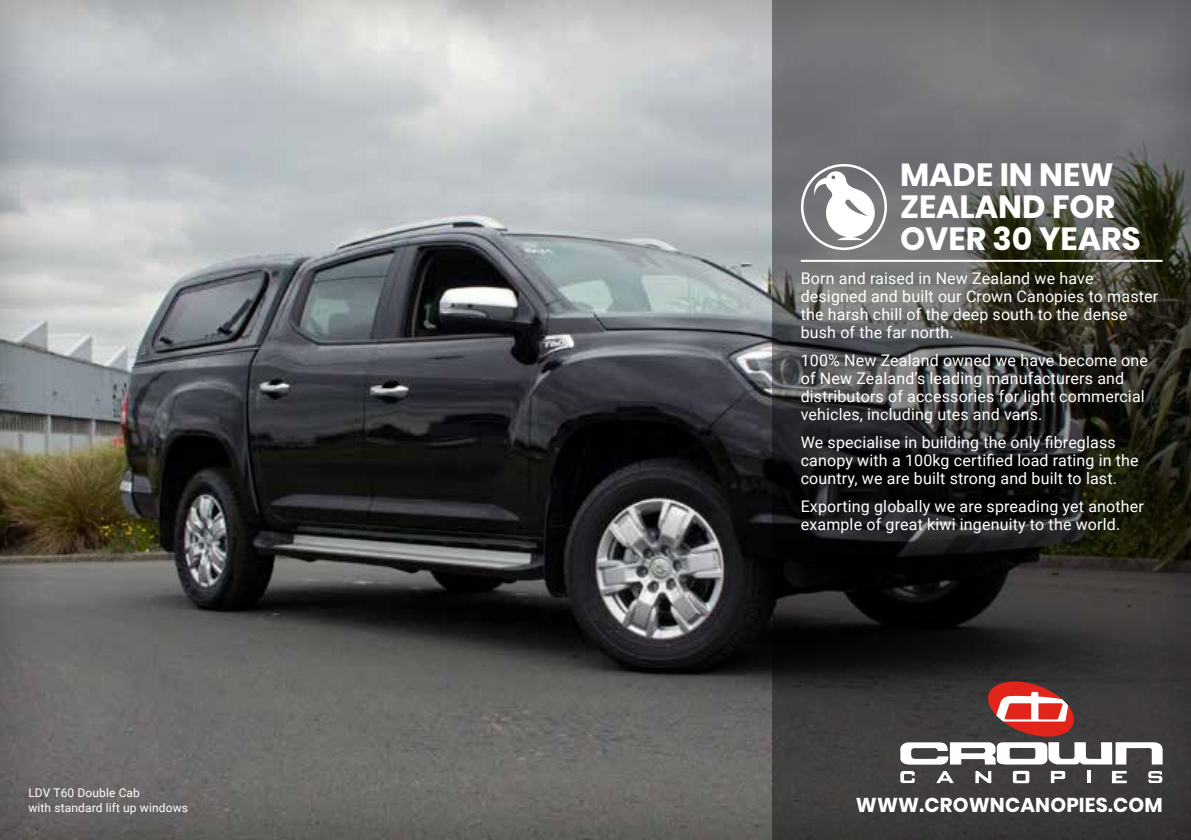
<style>
.page{position:relative;width:1191px;height:840px;background:#fff}
.page>*{position:absolute;margin:0;border:0;box-sizing:border-box;transform-origin:0 0}
.t1{font:32px/32px "Poppins";color:#fff}
.t2{font:20px "Poppins";letter-spacing:.01em;color:#fff}
.t3{font:16px/18px "Roboto";letter-spacing:.01em;color:#fff}
.t4{font:12px/14.4px "Roboto";letter-spacing:.01em;color:#fff}
</style>
<div class="page">
<img style="left:0;top:0;width:772px;height:839px">
<svg style="left:772px;top:0;width:419px;height:839px;background:#41413f"></svg>
<hr style="left:800px;top:260px;width:362px;height:2px;background:#fff">
<svg style="left:936px;top:770px;width:18px;height:12px"></svg>
<svg style="left:975px;top:770px;width:16px;height:12px"></svg>
<svg style="left:1012px;top:770px;width:17px;height:12px"></svg>
<svg style="left:1050px;top:770px;width:15px;height:12px"></svg>
<svg style="left:1148px;top:770px;width:14px;height:12px"></svg>
<svg style="left:900px;top:770px;width:14px;height:12px"></svg>
<svg style="left:1086px;top:770px;width:4px;height:12px"></svg>
<svg style="left:1112px;top:770px;width:14px;height:12px"></svg>
<svg style="left:900px;top:681px;width:262px;height:83px"></svg>
<div style="left:801px;top:164px;width:86px;height:86px;border:3px solid #fff;border-radius:50%"></div>
<svg style="left:814px;top:171px;width:60px;height:69px"></svg>
<p class="t4" style="left:28px;top:784px;width:161px">LDV T60 Double Cab<br>with standard lift up windows</p>
<h1 class="t1" style="left:900px;top:159px;width:242px">MADE IN NEW<br>ZEALAND FOR<br>OVER 30 YEARS</h1>
<p class="t3" style="left:800px;top:268px;width:359px">Born and raised in New Zealand we have designed and built our Crown Canopies to master the harsh chill of the deep south to the dense bush of the far north.</p>
<p class="t3" style="left:800px;top:350px;width:349px">100% New Zealand owned we have become one of New Zealand’s leading manufacturers and distributors of accessories for light commercial vehicles, including utes and vans.</p>
<p class="t3" style="left:800px;top:432px;width:339px">We specialise in building the only fibreglass canopy with a 100kg certified load rating in the country, we are built strong and built to last.</p>
<p class="t3" style="left:800px;top:496px;width:345px">Exporting globally we are spreading yet another example of great kiwi ingenuity to the world.</p>
<p class="t2" style="left:856px;top:792px;width:308px">WWW.CROWNCANOPIES.COM</p>
</div>
